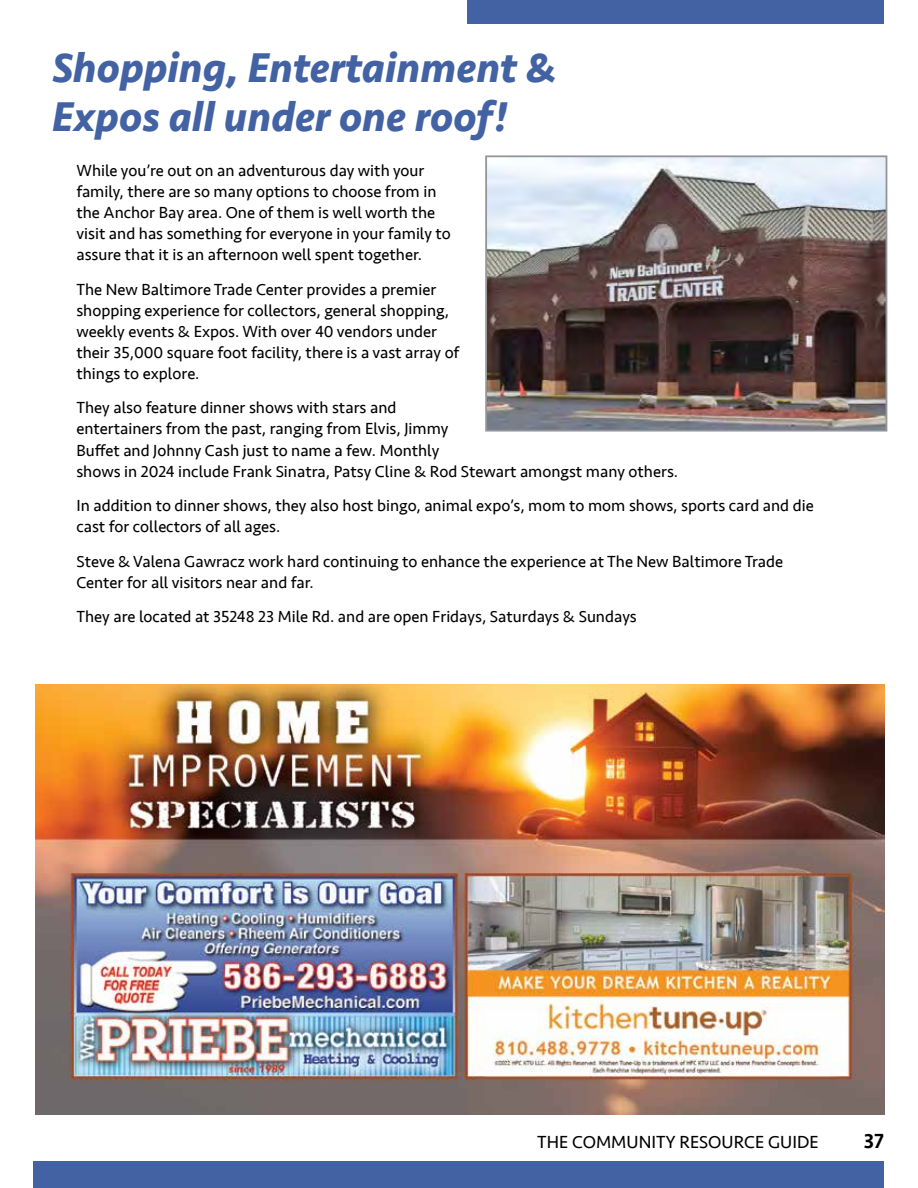
<style>
.page{position:relative;width:918px;height:1188px;background:#fff}
.page>*{position:absolute;margin:0;border:0;box-sizing:border-box;transform-origin:0 0}
.t1{font:italic 700 42.75px/48.8px "Seravek";color:#4262a4}
.t2{font:500 21px "Seravek";color:#000}
.t3{font:18px "Seravek";color:#000}
.t4{font:16.5px/21px "Seravek";color:#000}
</style>
<div class="page">
<div style="left:34px;top:1162px;width:850px;height:26px;background:#4262a4"></div>
<img style="left:36px;top:684px;width:849px;height:430px">
<img style="left:488px;top:158px;width:396px;height:271px">
<div style="left:485px;top:155px;width:402px;height:277px;border:2px solid #939598"></div>
<div style="left:467px;top:0;width:417px;height:23px;background:#4262a4"></div>
<h1 class="t1" style="left:52px;top:42px;width:505px">Shopping, Entertainment &amp;<br>Expos all under one roof!</h1>
<p class="t4" style="left:76px;top:160px;width:376px">While you’re out on an adventurous day with your family, there are so many options to choose from in the Anchor Bay area. One of them is well worth the visit and has something for everyone in your family to assure that it is an afternoon well spent together.</p>
<p class="t4" style="left:76px;top:279px;width:385px">The New Baltimore Trade Center provides a premier shopping experience for collectors, general shopping, weekly events &amp; Expos. With over 40 vendors under their 35,000 square foot facility, there is a vast array of things to explore.</p>
<p class="t4" style="left:76px;top:397px;width:603px">They also feature dinner shows with stars and<br>entertainers from the past, ranging from Elvis, Jimmy<br>Buffet and Johnny Cash just to name a few. Monthly<br>shows in 2024 include Frank Sinatra, Patsy Cline &amp; Rod Stewart amongst many others.</p>
<p class="t4" style="left:76px;top:495px;width:739px">In addition to dinner shows, they also host bingo, animal expo’s, mom to mom shows, sports card and die cast for collectors of all ages.</p>
<p class="t4" style="left:76px;top:550px;width:708px">Steve &amp; Valena Gawracz work hard continuing to enhance the experience at The New Baltimore Trade<br>Center for all visitors near and far.</p>
<p class="t4" style="left:76px;top:606px;width:562px">They are located at 35248 23 Mile Rd. and are open Fridays, Saturdays &amp; Sundays</p>
<p class="t3" style="left:537px;top:1128px;width:283px">THE COMMUNITY RESOURCE GUIDE</p>
<p class="t2" style="left:864px;top:1128px;width:22px">37</p>
</div>
